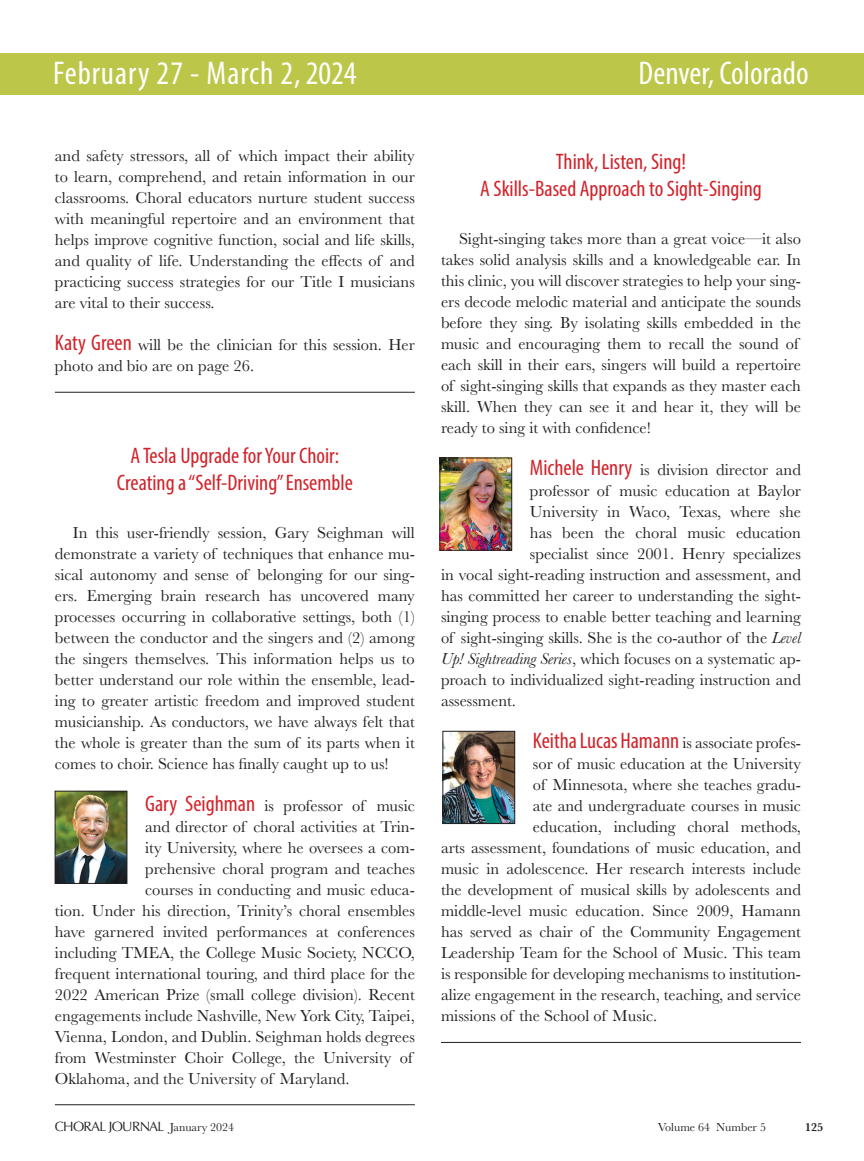
<style>
.page{position:relative;width:864px;height:1161px;background:#fff}
.page>*{position:absolute;margin:0;border:0;box-sizing:border-box;transform-origin:0 0}
.t1{font:condensed 33px "Myriad Pro";letter-spacing:.03em;color:#fff}
.t2{font:condensed 33px "Myriad Pro";color:#fff}
.Conference_Title{font:condensed 22.5px/27px "Myriad Pro";color:#d1232a;text-align:center}
.Body_article_new{font:16.5px/21px "Baskerville";color:#231f20}
.t3{font:13.5px "Optima";letter-spacing:-.05em;color:#231f20}
.t4{font:12px "Baskerville";color:#231f20}
.t5{font:600 12px "Baskerville";color:#231f20}
.s1{font-family:"Myriad Pro";font-stretch:condensed;font-size:22.5px;color:#d1232a}
.s2{font-style:italic}
.s3{font-family:"Baskerville";font-size:12px}
</style>
<div class="page">
<hr style="left:441px;top:1042px;width:360px;height:1px;background:#231f20">
<img style="left:442px;top:460px;width:68px;height:88px">
<div style="left:440px;top:458px;width:72px;height:92px;border:1px solid #231f20"></div>
<img style="left:445px;top:733px;width:68px;height:89px">
<div style="left:443px;top:731px;width:72px;height:93px;border:1px solid #231f20"></div>
<img style="left:57px;top:793px;width:68px;height:89px">
<div style="left:55px;top:791px;width:72px;height:93px;border:1px solid #231f20"></div>
<hr style="left:55px;top:392px;width:360px;height:1px;background:#231f20">
<hr style="left:55px;top:1104px;width:360px;height:1px;background:#231f20">
<div style="left:0;top:54px;width:864px;height:41px;background:#bcc749"></div>
<h1 class="t1" style="left:53px;top:54px;width:305px">February 27 - March 2, 2024</h1>
<h1 class="t2" style="left:639px;top:54px;width:172px">Denver, Colorado</h1>
<p class="Body_article_new" style="left:55px;top:145px;width:362px;text-align:justify">and safety stressors, all of which impact their ability to learn, comprehend, and retain information in our classrooms. Choral educators nurture student success with meaningful repertoire and an environment that helps improve cognitive function, social and life skills, and quality of life. Understanding the effects of and practicing success strategies for our Title I musicians are vital to their success.</p>
<p class="Body_article_new" style="left:55px;top:334px;width:362px"><span class="s1">Katy Green</span> will be the clinician for this session. Her photo and bio are on page 26.</p>
<p class="Conference_Title" style="left:117px;top:441px;width:237px">A Tesla Upgrade for Your Choir:<br>Creating a “Self-Driving” Ensemble</p>
<p class="Body_article_new" style="left:55px;top:522px;width:362px;text-align:justify;text-indent:18px">In this user-friendly session, Gary Seighman will demonstrate a variety of techniques that enhance mu&shy;sical autonomy and sense of belonging for our sing&shy;ers. Emerging brain research has uncovered many processes occurring in collaborative settings, both (1) between the conductor and the singers and (2) among the singers themselves. This information helps us to better understand our role within the ensemble, lead&shy;ing to greater artistic freedom and improved student musicianship. As conductors, we have always felt that the whole is greater than the sum of its parts when it comes to choir. Science has finally caught up to us!</p>
<p class="Body_article_new" style="left:145px;top:795px;width:271px"><span class="s1">Gary Seighman</span> is professor of music</p>
<p class="Body_article_new" style="left:145px;top:816px;width:271px">and director of choral activities at Trin-</p>
<p class="Body_article_new" style="left:145px;top:837px;width:271px">ity University, where he oversees a com-</p>
<p class="Body_article_new" style="left:145px;top:858px;width:271px">prehensive choral program and teaches</p>
<p class="Body_article_new" style="left:145px;top:879px;width:271px">courses in conducting and music educa-</p>
<p class="Body_article_new" style="left:55px;top:900px;width:361px">tion. Under his direction, Trinity’s choral ensembles</p>
<p class="Body_article_new" style="left:55px;top:921px;width:362px">have garnered invited performances at conferences</p>
<p class="Body_article_new" style="left:55px;top:942px;width:361px">including TMEA, the College Music Society, NCCO,</p>
<p class="Body_article_new" style="left:55px;top:963px;width:362px">frequent international touring, and third place for the</p>
<p class="Body_article_new" style="left:55px;top:984px;width:362px">2022 American Prize (small college division). Recent</p>
<p class="Body_article_new" style="left:55px;top:1005px;width:362px">engagements include Nashville, New York City, Taipei,</p>
<p class="Body_article_new" style="left:55px;top:1026px;width:361px">Vienna, London, and Dublin. Seighman holds degrees</p>
<p class="Body_article_new" style="left:55px;top:1047px;width:359px">from Westminster Choir College, the University of</p>
<p class="Body_article_new" style="left:55px;top:1068px;width:296px">Oklahoma, and the University of Maryland.</p>
<p class="Conference_Title" style="left:480px;top:148px;width:283px">Think, Listen, Sing!<br>A Skills-Based Approach to Sight-Singing</p>
<p class="Body_article_new" style="left:441px;top:229px;width:362px;text-indent:18px">Sight-singing takes more than a great voice—it also takes solid analysis skills and a knowledgeable ear. In this clinic, you will discover strategies to help your sing&shy;ers decode melodic material and anticipate the sounds before they sing. By isolating skills embedded in the music and encouraging them to recall the sound of each skill in their ears, singers will build a repertoire of sight-singing skills that expands as they master each skill. When they can see it and hear it, they will be ready to sing it with confidence!</p>
<p class="Body_article_new" style="left:530px;top:460px;width:273px"><span class="s1">Michele Henry</span> is division director and</p>
<p class="Body_article_new" style="left:530px;top:481px;width:273px">professor of music education at Baylor</p>
<p class="Body_article_new" style="left:530px;top:502px;width:273px">University in Waco, Texas, where she</p>
<p class="Body_article_new" style="left:530px;top:523px;width:273px">has been the choral music education</p>
<p class="Body_article_new" style="left:530px;top:544px;width:273px">specialist since 2001. Henry specializes</p>
<p class="Body_article_new" style="left:441px;top:565px;width:361px">in vocal sight-reading instruction and assessment, and</p>
<p class="Body_article_new" style="left:441px;top:586px;width:361px">has committed her career to understanding the sight-</p>
<p class="Body_article_new" style="left:441px;top:607px;width:362px">singing process to enable better teaching and learning</p>
<p class="Body_article_new" style="left:441px;top:628px;width:362px">of sight-singing skills. She is the co-author of the <span class="s2">Level</span></p>
<p class="Body_article_new" style="left:441px;top:649px;width:362px"><span class="s2">Up! Sightreading Series</span>, which focuses on a systematic ap-</p>
<p class="Body_article_new" style="left:441px;top:670px;width:362px">proach to individualized sight-reading instruction and</p>
<p class="Body_article_new" style="left:441px;top:691px;width:77px">assessment.</p>
<p class="Body_article_new" style="left:533px;top:733px;width:270px"><span class="s1">Keitha Lucas Hamann</span> is associate profes-</p>
<p class="Body_article_new" style="left:533px;top:754px;width:270px">sor of music education at the University</p>
<p class="Body_article_new" style="left:533px;top:775px;width:270px">of Minnesota, where she teaches gradu-</p>
<p class="Body_article_new" style="left:533px;top:796px;width:270px">ate and undergraduate courses in music</p>
<p class="Body_article_new" style="left:533px;top:817px;width:270px">education, including choral methods,</p>
<p class="Body_article_new" style="left:441px;top:838px;width:361px">arts assessment, foundations of music education, and</p>
<p class="Body_article_new" style="left:441px;top:859px;width:362px">music in adolescence. Her research interests include</p>
<p class="Body_article_new" style="left:441px;top:880px;width:361px">the development of musical skills by adolescents and</p>
<p class="Body_article_new" style="left:441px;top:901px;width:362px">middle-level music education. Since 2009, Hamann</p>
<p class="Body_article_new" style="left:441px;top:922px;width:362px">has served as chair of the Community Engagement</p>
<p class="Body_article_new" style="left:441px;top:943px;width:362px">Leadership Team for the School of Music. This team</p>
<p class="Body_article_new" style="left:441px;top:964px;width:362px">is responsible for developing mechanisms to institution-</p>
<p class="Body_article_new" style="left:441px;top:985px;width:362px">alize engagement in the research, teaching, and service</p>
<p class="Body_article_new" style="left:441px;top:1006px;width:218px">missions of the School of Music.</p>
<p class="t3" style="left:55px;top:1119px;width:181px">CHORAL JOURNAL <span class="s3">January 2024</span></p>
<p class="t4" style="left:658px;top:1120px;width:110px">Volume 64 Number 5</p>
<p class="t5" style="left:805px;top:1119px;width:19px">125</p>
</div>
